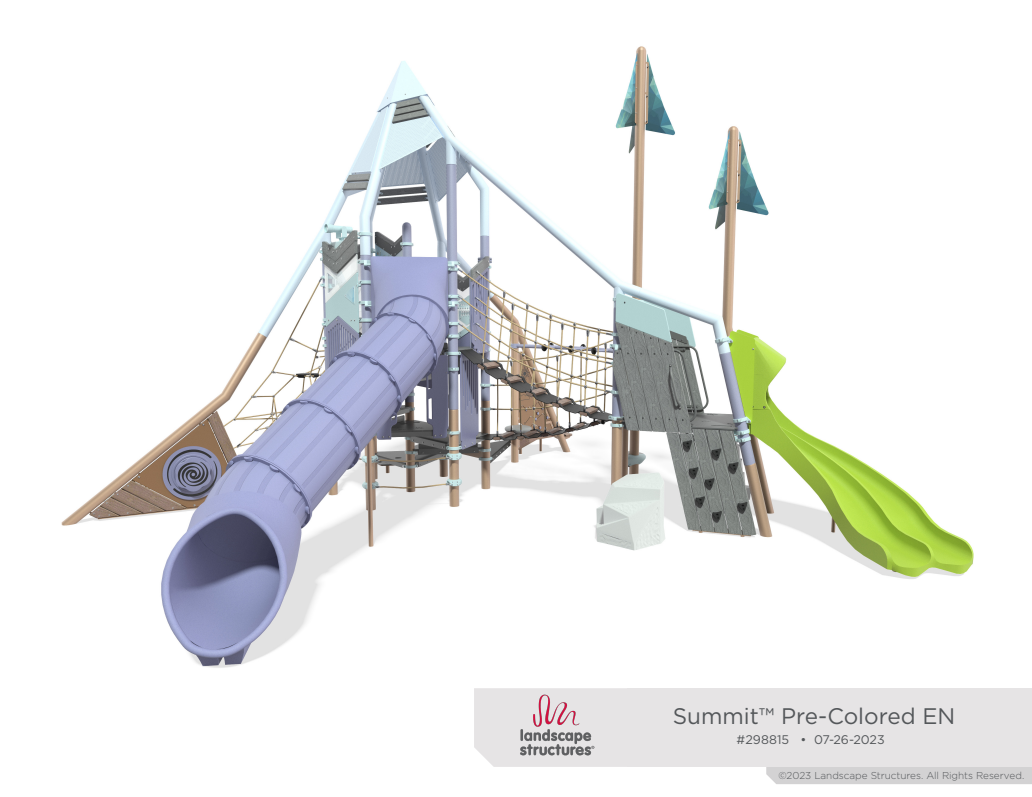
<style>
.page{position:relative;width:1032px;height:797px;background:#fff}
.page>*{position:absolute;margin:0;border:0;box-sizing:border-box;transform-origin:0 0}
.ProjectName_Printed{font:22.5px "Gotham";color:#54575a}
.Project_Number_Printed{font:12.5px "Gotham";color:#54575a}
.t1{font:300 10px "Gotham";letter-spacing:-.005em;color:#54575a}
</style>
<div class="page">
<img style="left:61px;top:46px;width:913px;height:622px">
<div style="left:766px;top:767px;width:265px;height:17px;background:#d3d2d3"></div>
<div style="left:878px;top:688px;width:153px;height:79px;background:#e6e4e5"></div>
<div style="left:627px;top:688px;width:251px;height:79px;background:#e6e4e5"></div>
<div style="left:474px;top:688px;width:153px;height:79px;background:#e6e4e5"></div>
<img style="left:508px;top:690px;width:93px;height:74px">
<p class="ProjectName_Printed" style="left:672px;top:702px;width:284px">Summit™ Pre-Colored EN</p>
<p class="Project_Number_Printed" style="left:736px;top:732px;width:150px">#298815 • 07-26-2023</p>
<p class="t1" style="left:778px;top:769px;width:247px">©2023 Landscape Structures. All Rights Reserved.</p>
</div>
